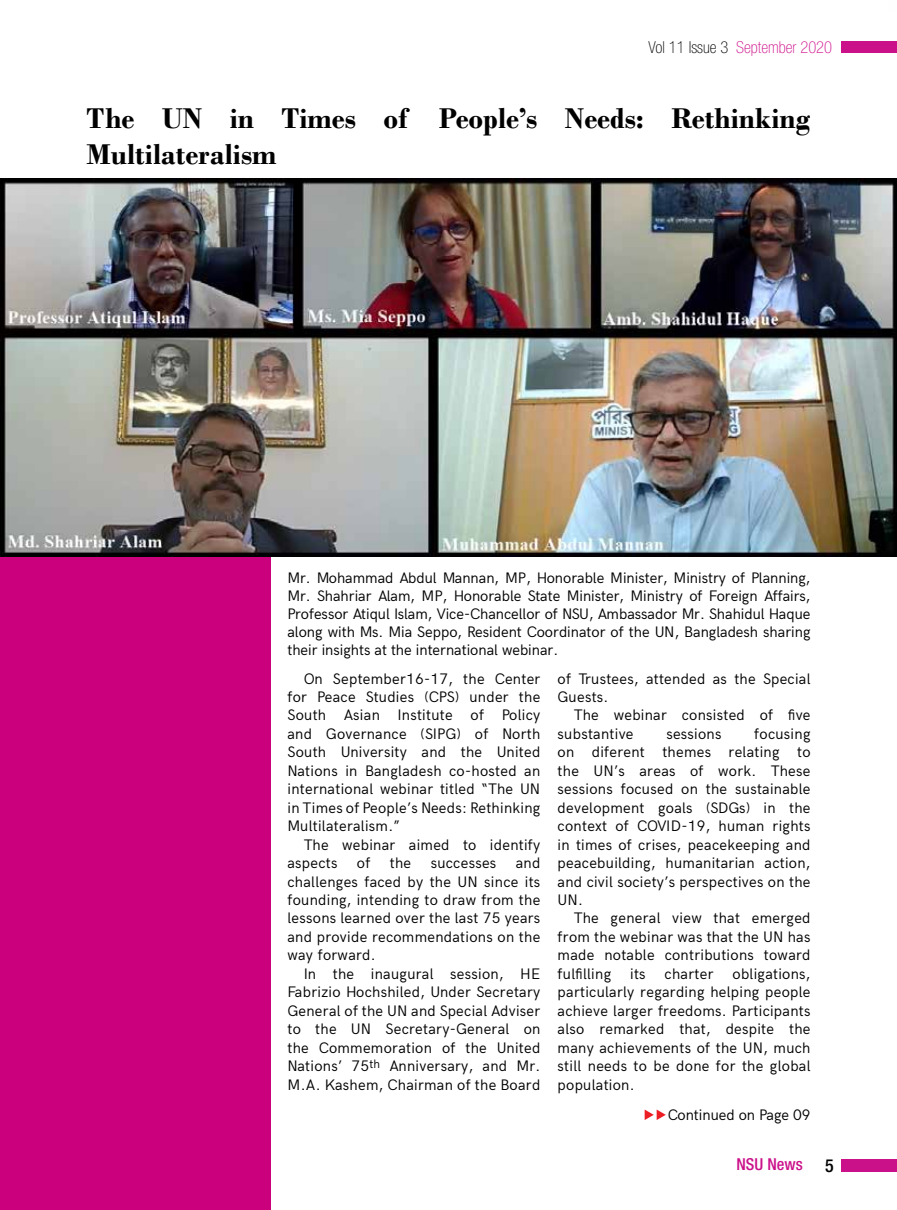
<style>
.page{position:relative;width:897px;height:1210px;background:#fff}
.page>*{position:absolute;margin:0;border:0;box-sizing:border-box;transform-origin:0 0}
.t1{font:700 30px/36px "Bodoni";color:#000}
.t2{font:100 condensed 16.5px "Helvetica Neue LT Pro";color:#cf128c}
.t3{font:500 condensed 16.5px "Helvetica Neue LT Pro";color:#cb118a}
.t4{font:15px/18.5px "Acari Sans";letter-spacing:.02em;color:#000;text-align:justify}
.t5{font:15px "Acari Sans";color:#000}
.s1{color:#000}
.s2{font-size:18px;color:#000}
</style>
<div class="page">
<div style="left:840px;top:1158px;width:56px;height:13px;background:#cb118a"></div>
<div style="left:840px;top:41px;width:56px;height:11px;background:#cb118a"></div>
<div style="left:0;top:527px;width:270px;height:683px;background:#ca007c"></div>
<img style="left:0;top:178px;width:896px;height:378px">
<svg style="left:644px;top:1109px;width:21px;height:11px"></svg>
<p class="t2" style="left:648px;top:38px;width:185px"><span class="s1">Vol 11 Issue 3</span> September 2020</p>
<h1 class="t1" style="left:86px;top:100px;width:725px">The UN in Times of People’s Needs: Rethinking<br>Multilateralism</h1>
<p class="t4" style="left:287px;top:568px;width:524px;line-height:18px">Mr. Mohammad Abdul Mannan, MP, Honorable Minister, Ministry of Planning, Mr. Shahriar Alam, MP, Honorable State Minister, Ministry of Foreign Affairs, Professor Atiqul Islam, Vice-Chancellor of NSU, Ambassador Mr. Shahidul Haque along with Ms. Mia Seppo, Resident Coordinator of the UN, Bangladesh sharing their insights at the international webinar.</p>
<p class="t4" style="left:287px;top:668px;width:254px;text-indent:16px">On September16-17, the Center for Peace Studies (CPS) under the South Asian Institute of Policy and Governance (SIPG) of North South University and the United Nations in Bangladesh co-hosted an international webinar titled “The UN in Times of People’s Needs: Rethinking Multilateralism.”</p>
<p class="t4" style="left:287px;top:834px;width:254px;text-indent:16px">The webinar aimed to identify aspects</p>
<p class="t4" style="left:357px;top:852px;width:15px">of</p>
<p class="t4" style="left:390px;top:852px;width:23px">the</p>
<p class="t4" style="left:430px;top:852px;width:67px">successes</p>
<p class="t4" style="left:287px;top:852px;width:254px;text-indent:228px">and challenges faced by the UN since its founding, intending to draw from the lessons learned over the last 75 years and provide recommendations on the way forward.</p>
<p class="t4" style="left:287px;top:963px;width:254px;text-indent:16px">In the inaugural session, HE Fabrizio Hochshiled, Under Secretary General of the UN and Special Adviser to the UN Secretary-General on the Commemoration of the United Nations’ 75<sup>th</sup> Anniversary, and Mr.<br>M.A. Kashem, Chairman of the Board</p>
<p class="t4" style="left:557px;top:668px;width:254px">of Trustees, attended as the Special<br>Guests.</p>
<p class="t4" style="left:557px;top:705px;width:254px;text-indent:16px">The webinar consisted of five substantive</p>
<p class="t4" style="left:557px;top:723px;width:254px;text-indent:197px">focusing on diferent themes relating to the UN’s areas of work. These sessions focused on the sustainable development goals (SDGs) in the context of COVID-19, human rights in times of crises, peacekeeping and peacebuilding, humanitarian action, and civil society’s perspectives on the UN.</p>
<p class="t4" style="left:557px;top:908px;width:254px;text-indent:16px">The general view that emerged from the webinar was that the UN has made notable contributions toward fulfilling</p>
<p class="t4" style="left:666px;top:723px;width:57px">sessions</p>
<p class="t4" style="left:557px;top:963px;width:254px;text-indent:175px">obligations, particularly regarding helping people achieve larger freedoms. Participants also remarked that, despite the many achievements of the UN, much still needs to be done for the global population.</p>
<p class="t4" style="left:630px;top:963px;width:17px">its</p>
<p class="t4" style="left:664px;top:963px;width:50px">charter</p>
<p class="t5" style="left:667px;top:1103px;width:144px">Continued on Page 09</p>
<p class="t3" style="left:736px;top:1154px;width:99px">NSU News <span class="s2">5</span></p>
</div>
